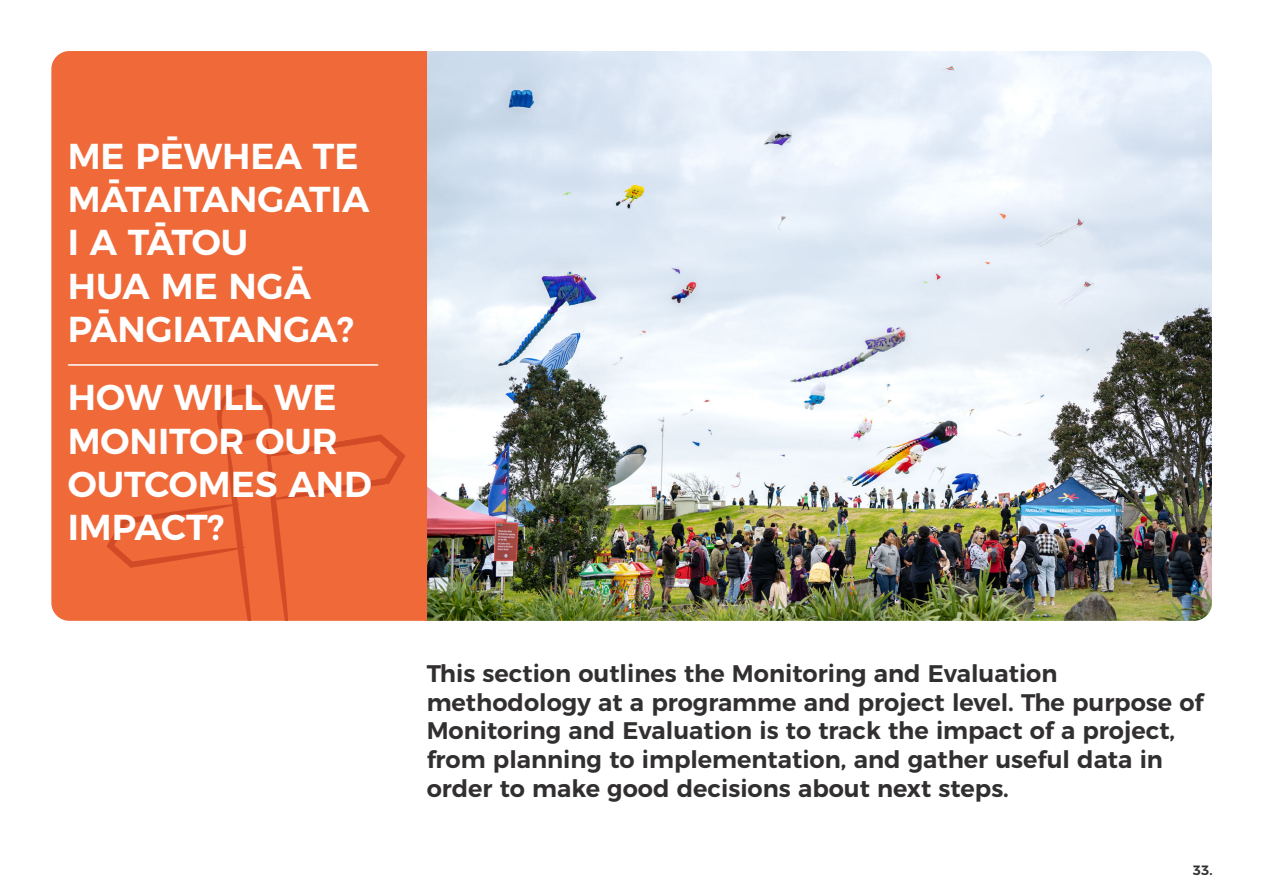
<style>
.page{position:relative;width:1263px;height:893px;background:#fff}
.page>*{position:absolute;margin:0;border:0;box-sizing:border-box;transform-origin:0 0}
.Section_Headers{font:600 36px/43.2px "Montserrat";color:#fff}
.Section_caption_intr{font:600 24px/28.8px "Montserrat";color:#312f30}
.t1{font:600 13.5px "Montserrat";color:#312f30}
</style>
<div class="page">
<img style="left:427px;top:51px;width:785px;height:570px">
<div style="left:51px;top:51px;width:376px;height:570px;background:#f06938"></div>
<svg style="left:106px;top:388px;width:299px;height:233px;background:#ed6636"></svg>
<hr style="left:68px;top:364px;width:310px;height:2px;background:#fff">
<p class="Section_Headers" style="left:68px;top:132px;width:303px">ME PĒWHEA TE<br>MĀTAITANGATIA<br>I A TĀTOU<br>HUA ME NGĀ<br>PĀNGIATANGA?</p>
<p class="Section_Headers" style="left:68px;top:373px;width:306px">HOW WILL WE<br>MONITOR OUR<br>OUTCOMES AND<br>IMPACT?</p>
<p class="Section_caption_intr" style="left:427px;top:657px;width:778px">This section outlines the Monitoring and Evaluation methodology at a programme and project level. The purpose of Monitoring and Evaluation is to track the impact of a project, from planning to implementation, and gather useful data in order to make good decisions about next steps.</p>
<p class="t1" style="left:1193px;top:860px;width:21px">33.</p>
</div>
